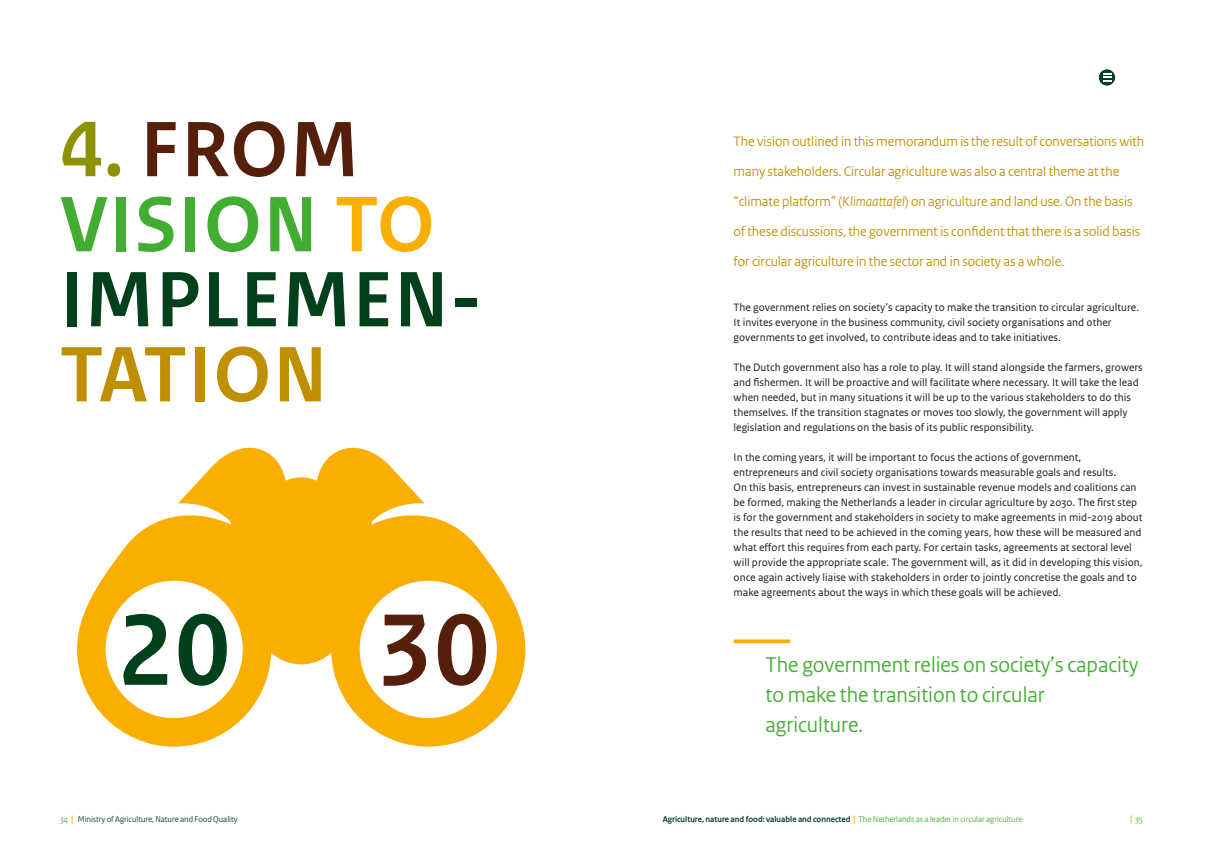
<style>
.page{position:relative;width:1205px;height:851px;background:#fff}
.page>*{position:absolute;margin:0;border:0;box-sizing:border-box;transform-origin:0 0}
.t1{font:700 82.5px/75px "Rijksoverheid Sans Heading";letter-spacing:.025em;color:#00401b}
.t2{font:700 82.5px "Rijksoverheid Sans Heading";letter-spacing:.025em;color:#c08f00}
.t3{font:22.5px/30px "Rijksoverheid Sans Heading";color:#43ac32}
.t4{font:14.38px/30px "Rijksoverheid Sans Heading";color:#c08f00}
.t5{font:11.25px/15px "Rijksoverheid Sans Text";color:#1a1a18}
.t6{font:700 8.75px "Rijksoverheid Sans Heading";color:#00401b}
.t7{font:8.75px "Rijksoverheid Sans Heading";color:#00401b}
.t8{font:8.75px "Rijksoverheid Sans Heading";color:#43ac32}
.s1{color:#8d9300}
.s2{color:#551f0c}
.s3{color:#43ac32}
.s4{color:#f9ae00}
.s5{font-style:italic}
.s6{font-weight:700;font-size:10px;color:#f9ae00}
.s7{font-size:10px;color:#f9ae00}
.s8{font-weight:400;color:#43ac32}
</style>
<div class="page">
<svg style="left:733px;top:639px;width:57px;height:4px"></svg>
<svg style="left:77px;top:447px;width:448px;height:299px;fill:#f9ae00"></svg>
<svg style="left:438px;top:613px;width:48px;height:72px"></svg>
<svg style="left:123px;top:613px;width:44px;height:71px"></svg>
<svg style="left:179px;top:613px;width:48px;height:72px"></svg>
<svg style="left:384px;top:614px;width:42px;height:71px"></svg>
<svg style="left:1098px;top:69px;width:18px;height:17px"></svg>
<div style="left:1097px;top:68px;width:19px;height:19px;border:1px solid #fff;border-radius:50%"></div>
<svg style="left:1103px;top:73px;width:8px;height:9px"></svg>
<h1 class="t1" style="left:60px;top:113px;width:423px"><span class="s1">4.</span> <span class="s2">FROM<br></span><span class="s3">VISION</span> <span class="s4">TO<br></span>IMPLEMEN-</h1>
<h1 class="t2" style="left:60px;top:328px;width:268px">TATION</h1>
<p class="t4" style="left:733px;top:127px;width:412px">The vision outlined in this memorandum is the result of conversations with many stakeholders. Circular agriculture was also a central theme at the “climate platform” (<span class="s5">Klimaattafel</span>) on agriculture and land use. On the basis of these discussions, the government is confident that there is a solid basis for circular agriculture in the sector and in society as a whole.</p>
<p class="t5" style="left:733px;top:300px;width:407px">The government relies on society’s capacity to make the transition to circular agriculture.<br>It invites everyone in the business community, civil society organisations and other governments to get involved, to contribute ideas and to take initiatives.</p>
<p class="t5" style="left:733px;top:360px;width:411px">The Dutch government also has a role to play. It will stand alongside the farmers, growers and fishermen. It will be proactive and will facilitate where necessary. It will take the lead when needed, but in many situations it will be up to the various stakeholders to do this themselves. If the transition stagnates or moves too slowly, the government will apply legislation and regulations on the basis of its public responsibility.</p>
<p class="t5" style="left:733px;top:450px;width:410px">In the coming years, it will be important to focus the actions of government, entrepreneurs and civil society organisations towards measurable goals and results.<br>On this basis, entrepreneurs can invest in sustainable revenue models and coalitions can be formed, making the Netherlands a leader in circular agriculture by 2030. The first step is for the government and stakeholders in society to make agreements in mid-2019 about the results that need to be achieved in the coming years, how these will be measured and what effort this requires from each party. For certain tasks, agreements at sectoral level will provide the appropriate scale. The government will, as it did in developing this vision, once again actively liaise with stakeholders in order to jointly concretise the goals and to make agreements about the ways in which these goals will be achieved.</p>
<h2 class="t3" style="left:765px;top:649px;width:374px">The government relies on society’s capacity to make the transition to circular agriculture.</h2>
<p class="t7" style="left:60px;top:813px;width:179px"><span class="s3">34</span> <span class="s6">|</span> Ministry of Agriculture, Nature and Food Quality</p>
<p class="t6" style="left:663px;top:813px;width:361px">Agriculture, nature and food: valuable and connected <span class="s7">|</span> <span class="s8">The Netherlands as a leader in circular agriculture</span></p>
<p class="t8" style="left:1130px;top:813px;width:14px"><span class="s6">|</span> 35</p>
</div>
